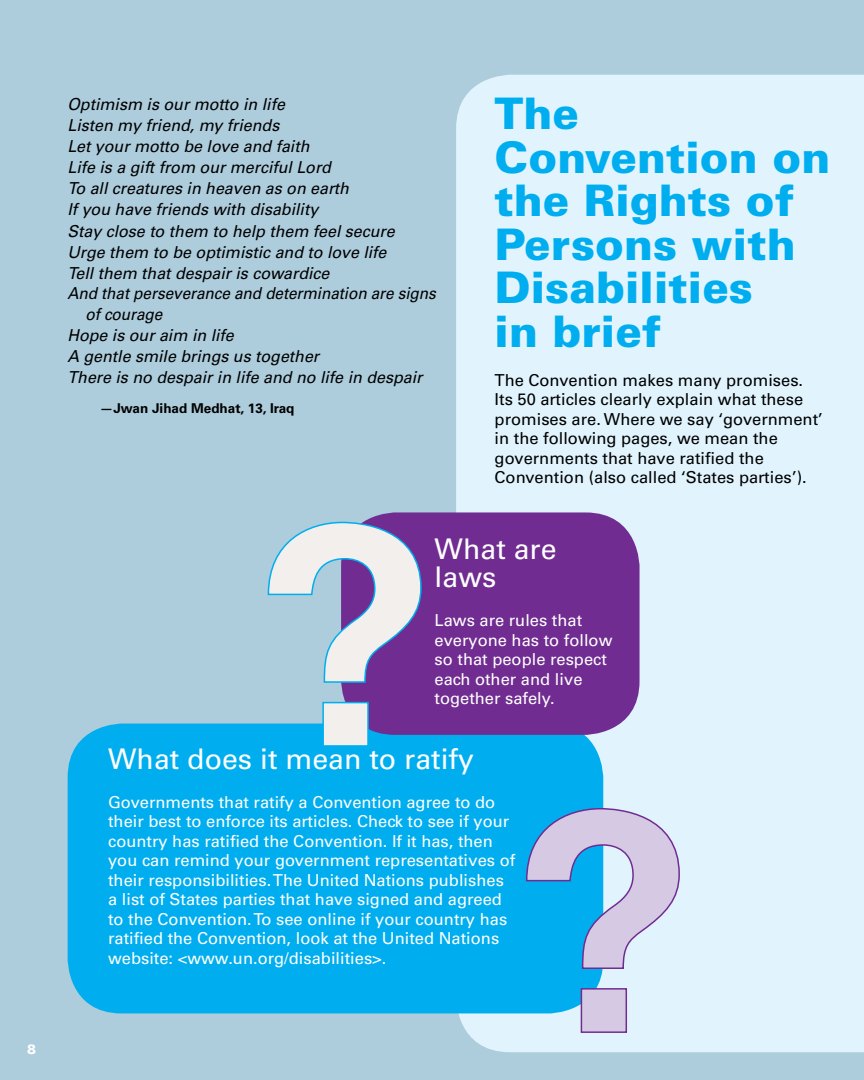
<style>
.page{position:relative;width:864px;height:1080px;background:#adccdc}
.page>*{position:absolute;margin:0;border:0;box-sizing:border-box;transform-origin:0 0}
.t1{font:900 43.5px/43.5px "Univers";color:#00aeef}
.t2{font:28.5px/28.5px "Univers";color:#fff}
.t3{font:16.5px/19.5px "Univers";color:#fff}
.t4{font:italic 16.5px "Univers";color:#000}
.t5{font:16.5px/19.5px "Univers";color:#000}
.t6{font:italic 16.5px "Univers";color:#000;scale:.93 1}
.t7{font:700 13.5px "Univers";color:#000}
.t8{font:900 13.5px "Univers";color:#fff}
</style>
<div class="page">
<div style="left:456px;top:75px;width:408px;height:977px;background:#e1f4fd"></div>
<div style="left:68px;top:724px;width:535px;height:289px;background:#00aeef;border-radius:54px"></div>
<svg style="left:525px;top:807px;width:156px;height:227px"></svg>
<div style="left:341px;top:512px;width:299px;height:223px;background:#702c91;border-radius:54px"></div>
<svg style="left:267px;top:521px;width:155px;height:225px"></svg>
<p class="t8" style="left:27px;top:1041px;width:11px">8</p>
<p class="t4" style="left:68px;top:95px;width:219px">Optimism is our motto in life</p>
<p class="t4" style="left:68px;top:116px;width:213px">Listen my friend, my friends</p>
<p class="t4" style="left:68px;top:137px;width:243px">Let your motto be love and faith</p>
<p class="t4" style="left:68px;top:158px;width:265px">Life is a gift from our merciful Lord</p>
<p class="t4" style="left:68px;top:179px;width:283px">To all creatures in heaven as on earth</p>
<p class="t4" style="left:68px;top:200px;width:252px">If you have friends with disability</p>
<p class="t4" style="left:68px;top:221px;width:329px">Stay close to them to help them feel secure</p>
<p class="t4" style="left:68px;top:242px;width:321px">Urge them to be optimistic and to love life</p>
<p class="t4" style="left:68px;top:263px;width:263px">Tell them that despair is cowardice</p>
<p class="t6" style="left:68px;top:284px;width:398px">And that perseverance and determination are signs</p>
<p class="t6" style="left:86px;top:305px;width:84px">of courage</p>
<p class="t4" style="left:68px;top:326px;width:168px">Hope is our aim in life</p>
<p class="t4" style="left:68px;top:347px;width:253px">A gentle smile brings us together</p>
<p class="t4" style="left:68px;top:368px;width:356px">There is no despair in life and no life in despair</p>
<p class="t7" style="left:100px;top:401px;width:196px">—Jwan Jihad Medhat, 13, Iraq</p>
<h1 class="t1" style="left:495px;top:91px;width:337px">The<br>Convention on the Rights of<br>Persons with<br>Disabilities<br>in brief</h1>
<p class="t5" style="left:495px;top:370px;width:330px">The Convention makes many promises.<br>Its 50 articles clearly explain what these promises are. Where we say ‘government’ in the following pages, we mean the governments that have ratified the Convention (also called ‘States parties’).</p>
<h2 class="t2" style="left:435px;top:534px;width:123px">What are laws</h2>
<p class="t3" style="left:435px;top:611px;width:179px">Laws are rules that everyone has to follow so that people respect each other and live together safely.</p>
<h2 class="t2" style="left:108px;top:744px;width:367px">What does it mean to ratify</h2>
<p class="t3" style="left:108px;top:792px;width:409px">Governments that ratify a Convention agree to do their best to enforce its articles. Check to see if your country has ratified the Convention. If it has, then you can remind your government representatives of their responsibilities. The United Nations publishes a list of States parties that have signed and agreed to the Convention. To see online if your country has ratified the Convention, look at the United Nations website: &lt;www.un.org/disabilities&gt;.</p>
</div>
